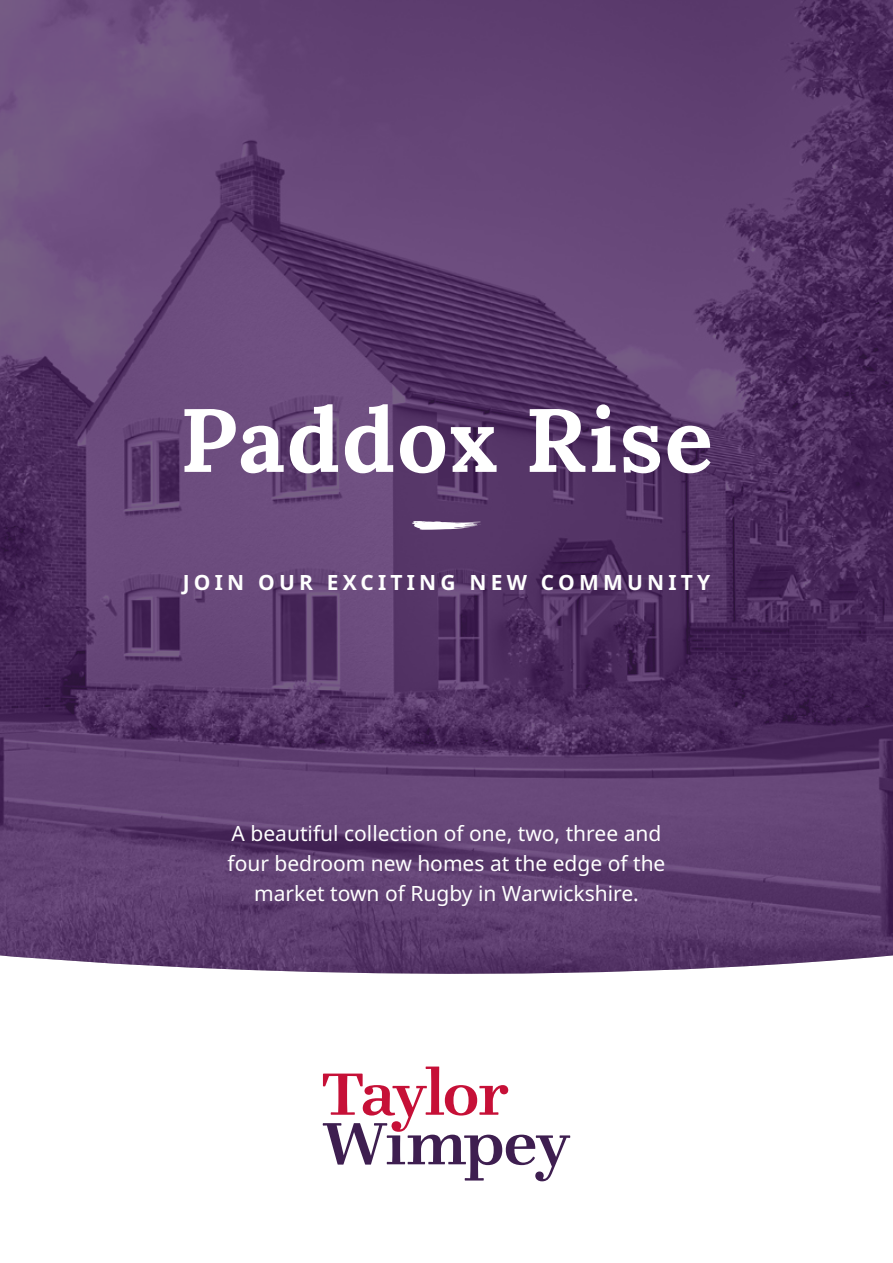
<style>
.page{position:relative;width:893px;height:1263px;background:#fff}
.page>*{position:absolute;margin:0;border:0;box-sizing:border-box;transform-origin:0 0}
.t1{font:89.55px "Lora";letter-spacing:.02em;color:#fff}
.t2{font:21px/30px "Noto Sans";color:#fff;text-align:center}
.t3{font:700 21px "Noto Sans";letter-spacing:.2em;color:#fff}
</style>
<div class="page">
<img style="left:0;top:0;width:893px;height:974px">
<svg style="left:323px;top:1066px;width:247px;height:115px"></svg>
<svg style="left:412px;top:521px;width:69px;height:9px"></svg>
<h1 class="t1" style="left:180px;top:372px;width:534px">Paddox Rise</h1>
<p class="t3" style="left:183px;top:567px;width:529px">JOIN OUR EXCITING NEW COMMUNITY</p>
<p class="t2" style="left:227px;top:819px;width:439px">A beautiful collection of one, two, three and four bedroom new homes at the edge of the market town of Rugby in Warwickshire.</p>
</div>
